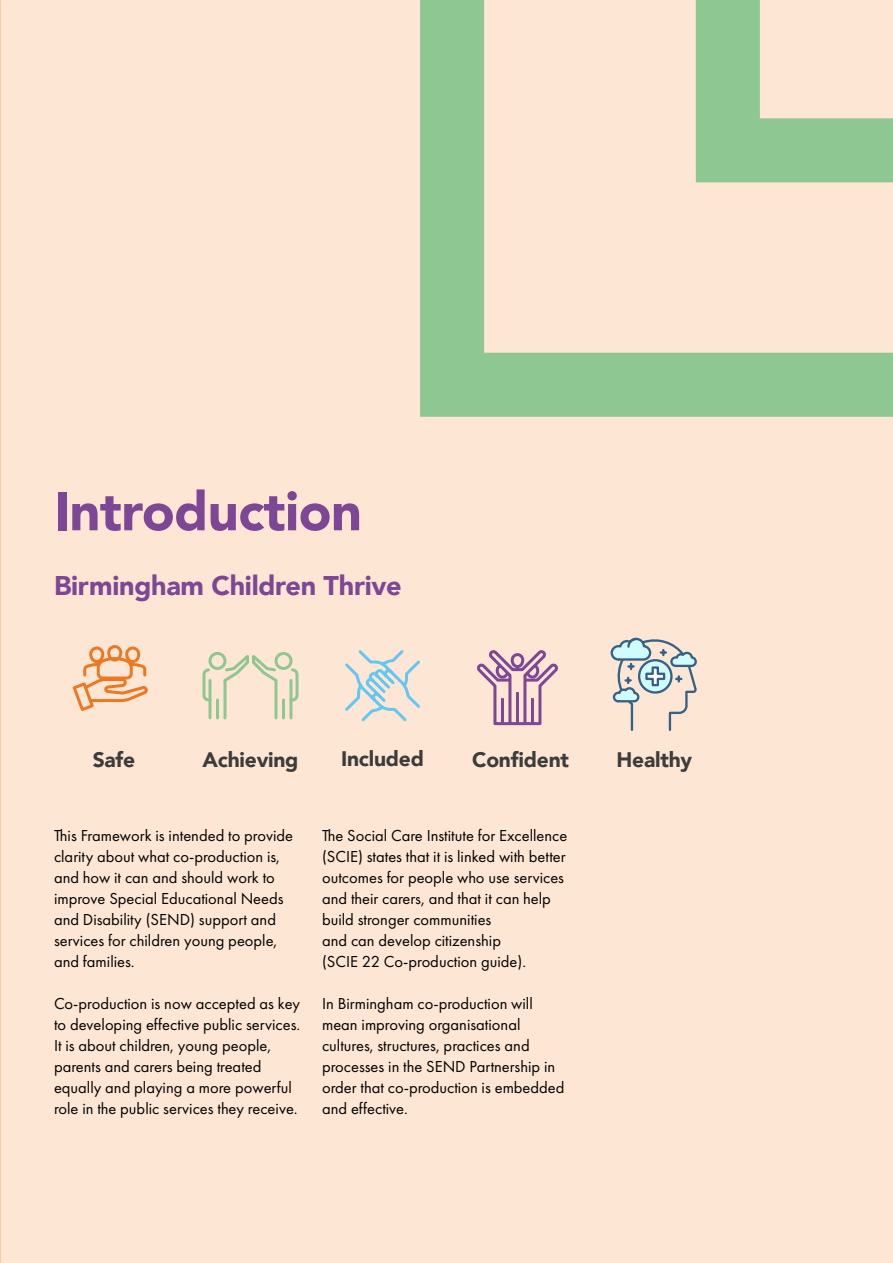
<style>
.page{position:relative;width:893px;height:1263px;background:#fde6d4}
.page>*{position:absolute;margin:0;border:0;box-sizing:border-box;transform-origin:0 0}
.H2__Page_Header{font:900 54px "Avenir";letter-spacing:-.01em;color:#7d4796}
.H2__Page_Header-2{font:900 27px "Avenir";letter-spacing:-.01em;color:#7d4796}
.H2__Page_Header-3{font:900 21px "Avenir";letter-spacing:-.01em;color:#3c3c3b}
.P__Bodytext_Bullets{font:16.5px/21px "Futura PT";color:#000}
</style>
<div class="page">
<svg style="left:420px;top:0;width:473px;height:417px"></svg>
<img style="left:0;top:0;width:1px;height:1263px">
<svg style="left:477px;top:650px;width:81px;height:76px"></svg>
<svg style="left:72px;top:645px;width:76px;height:66px"></svg>
<svg style="left:345px;top:650px;width:75px;height:72px"></svg>
<svg style="left:610px;top:637px;width:87px;height:94px"></svg>
<svg style="left:202px;top:652px;width:97px;height:68px"></svg>
<h2 class="H2__Page_Header" style="left:54px;top:465px;width:309px">Introduction</h2>
<h2 class="H2__Page_Header-2" style="left:54px;top:562px;width:349px">Birmingham Children Thrive</h2>
<h2 class="H2__Page_Header-3" style="left:93px;top:741px;width:44px">Safe</h2>
<h2 class="H2__Page_Header-3" style="left:202px;top:741px;width:97px">Achieving</h2>
<h2 class="H2__Page_Header-3" style="left:341px;top:740px;width:84px">Included</h2>
<h2 class="H2__Page_Header-3" style="left:472px;top:741px;width:98px">Confident</h2>
<h2 class="H2__Page_Header-3" style="left:616px;top:741px;width:77px">Healthy</h2>
<p class="P__Bodytext_Bullets" style="left:54px;top:824px;width:241px">This Framework is intended to provide clarity about what co-production is, and how it can and should work to improve Special Educational Needs and Disability (SEND) support and services for children young people, and families.</p>
<p class="P__Bodytext_Bullets" style="left:54px;top:992px;width:248px">Co-production is now accepted as key to developing effective public services.<br>It is about children, young people, parents and carers being treated equally and playing a more powerful role in the public services they receive.</p>
<p class="P__Bodytext_Bullets" style="left:322px;top:824px;width:247px">The Social Care Institute for Excellence (SCIE) states that it is linked with better</p>
<p class="P__Bodytext_Bullets" style="left:322px;top:866px;width:244px">outcomes for people who use services and their carers, and that it can help build stronger communities<br>and can develop citizenship<br>(SCIE 22 Co-production guide).</p>
<p class="P__Bodytext_Bullets" style="left:322px;top:992px;width:244px">In Birmingham co-production will mean improving organisational cultures, structures, practices and processes in the SEND Partnership in order that co-production is embedded and effective.</p>
</div>
